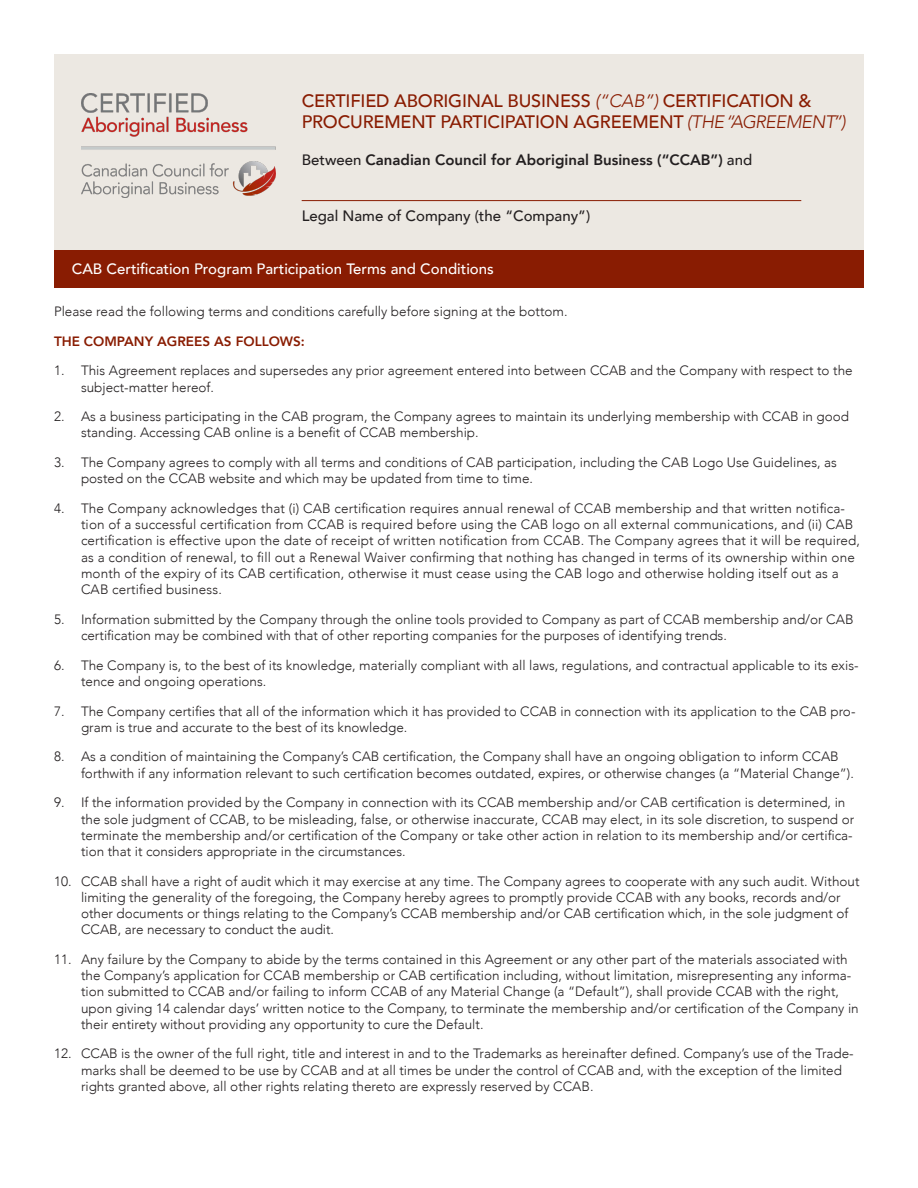
<style>
.page{position:relative;width:918px;height:1188px;background:#fff}
.page>*{position:absolute;margin:0;border:0;box-sizing:border-box;transform-origin:0 0}
.Page_Title{font:500 18px/21px "Avenir";letter-spacing:-.01em;color:#891c02}
.bold{font:800 15px "Avenir";color:#231f20}
.bold-2{font:500 15px "Avenir";color:#fff}
.bold-3{font:500 15px "Avenir";color:#231f20}
.bold-4{font:300 13.5px/16.2px "Avenir";color:#231f20}
.bold-5{font:800 13.5px "Avenir";color:#891c02}
.s1{font-weight:300;font-style:italic}
.s2{font-weight:500}
</style>
<div class="page">
<div style="left:54px;top:54px;width:810px;height:215px;background:#ece8e2"></div>
<img style="left:81px;top:93px;width:194px;height:104px">
<hr style="left:302px;top:200px;width:499px;height:1px;background:#891c02">
<div style="left:54px;top:250px;width:810px;height:38px;background:#891c02"></div>
<p class="Page_Title" style="left:302px;top:89px;width:546px">CERTIFIED ABORIGINAL BUSINESS <span class="s1">(“CAB”)</span> CERTIFICATION &amp;<br>PROCUREMENT PARTICIPATION AGREEMENT <span class="s1">(THE “AGREEMENT”)</span></p>
<p class="bold" style="left:302px;top:149px;width:452px"><span class="s2">Between</span> Canadian Council for Aboriginal Business (“CCAB”) <span class="s2">and</span></p>
<p class="bold-3" style="left:302px;top:203px;width:290px">Legal Name of Company (the “Company”)</p>
<p class="bold-2" style="left:72px;top:256px;width:424px">CAB Certification Program Participation Terms and Conditions</p>
<p class="bold-4" style="left:54px;top:303px;width:515px">Please read the following terms and conditions carefully before signing at the bottom.</p>
<p class="bold-5" style="left:54px;top:330px;width:252px">THE COMPANY AGREES AS FOLLOWS:</p>
<p class="bold-4" style="left:81px;top:363px;width:773px;text-indent:-27px">1. This Agreement replaces and supersedes any prior agreement entered into between CCAB and the Company with respect to the subject-matter hereof.</p>
<p class="bold-4" style="left:81px;top:408px;width:770px;text-indent:-27px">2. As a business participating in the CAB program, the Company agrees to maintain its underlying membership with CCAB in good standing. Accessing CAB online is a benefit of CCAB membership.</p>
<p class="bold-4" style="left:81px;top:454px;width:757px;text-indent:-27px">3. The Company agrees to comply with all terms and conditions of CAB participation, including the CAB Logo Use Guidelines, as posted on the CCAB website and which may be updated from time to time.</p>
<p class="bold-4" style="left:81px;top:500px;width:781px;text-indent:-27px">4. The Company acknowledges that (i) CAB certification requires annual renewal of CCAB membership and that written notifica&shy;tion of a successful certification from CCAB is required before using the CAB logo on all external communications, and (ii) CAB certification is effective upon the date of receipt of written notification from CCAB. The Company agrees that it will be required, as a condition of renewal, to fill out a Renewal Waiver confirming that nothing has changed in terms of its ownership within one month of the expiry of its CAB certification, otherwise it must cease using the CAB logo and otherwise holding itself out as a CAB certified business.</p>
<p class="bold-4" style="left:81px;top:611px;width:774px;text-indent:-27px">5. Information submitted by the Company through the online tools provided to Company as part of CCAB membership and/or CAB certification may be combined with that of other reporting companies for the purposes of identifying trends.</p>
<p class="bold-4" style="left:81px;top:657px;width:779px;text-indent:-27px">6. The Company is, to the best of its knowledge, materially compliant with all laws, regulations, and contractual applicable to its exis&shy;tence and ongoing operations.</p>
<p class="bold-4" style="left:81px;top:703px;width:776px;text-indent:-27px">7. The Company certifies that all of the information which it has provided to CCAB in connection with its application to the CAB pro&shy;gram is true and accurate to the best of its knowledge.</p>
<p class="bold-4" style="left:81px;top:749px;width:775px;text-indent:-27px">8. As a condition of maintaining the Company’s CAB certification, the Company shall have an ongoing obligation to inform CCAB forthwith if any information relevant to such certification becomes outdated, expires, or otherwise changes (a “Material Change”).</p>
<p class="bold-4" style="left:81px;top:795px;width:775px;text-indent:-27px">9. If the information provided by the Company in connection with its CCAB membership and/or CAB certification is determined, in the sole judgment of CCAB, to be misleading, false, or otherwise inaccurate, CCAB may elect, in its sole discretion, to suspend or terminate the membership and/or certification of the Company or take other action in relation to its membership and/or certifica&shy;tion that it considers appropriate in the circumstances.</p>
<p class="bold-4" style="left:81px;top:873px;width:780px;text-indent:-27px">10. CCAB shall have a right of audit which it may exercise at any time. The Company agrees to cooperate with any such audit. Without limiting the generality of the foregoing, the Company hereby agrees to promptly provide CCAB with any books, records and/or other documents or things relating to the Company’s CCAB membership and/or CAB certification which, in the sole judgment of CCAB, are necessary to conduct the audit.</p>
<p class="bold-4" style="left:81px;top:951px;width:779px;text-indent:-27px">11. Any failure by the Company to abide by the terms contained in this Agreement or any other part of the materials associated with the Company’s application for CCAB membership or CAB certification including, without limitation, misrepresenting any informa&shy;tion submitted to CCAB and/or failing to inform CCAB of any Material Change (a “Default”), shall provide CCAB with the right, upon giving 14 calendar days’ written notice to the Company, to terminate the membership and/or certification of the Company in their entirety without providing any opportunity to cure the Default.</p>
<p class="bold-4" style="left:81px;top:1046px;width:774px;text-indent:-27px">12. CCAB is the owner of the full right, title and interest in and to the Trademarks as hereinafter defined. Company’s use of the Trade&shy;marks shall be deemed to be use by CCAB and at all times be under the control of CCAB and, with the exception of the limited rights granted above, all other rights relating thereto are expressly reserved by CCAB.</p>
</div>
